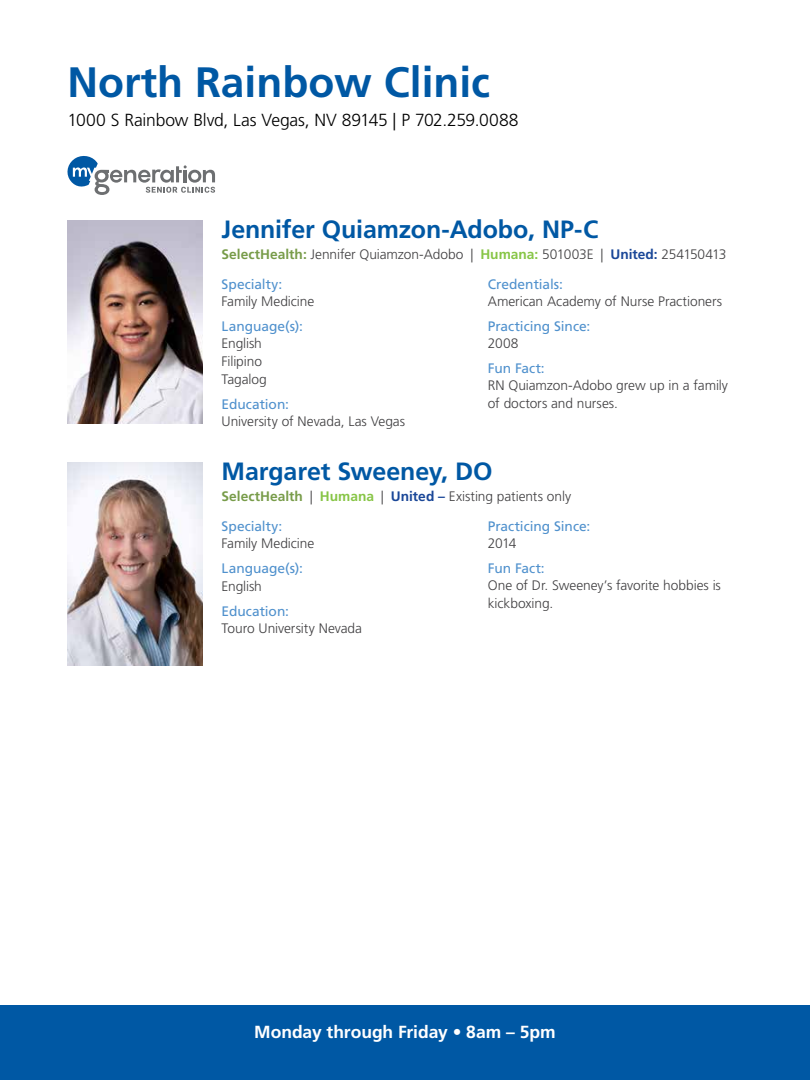
<style>
.page{position:relative;width:810px;height:1080px;background:#fff}
.page>*{position:absolute;margin:0;border:0;box-sizing:border-box;transform-origin:0 0}
.t1{font:700 42.5px "Frutiger LT Std";color:#0058a4}
.t2{font:700 25px "Frutiger LT Std";letter-spacing:-.005em;color:#0058a4}
.t3{font:300 17.5px "Frutiger LT Std";letter-spacing:-.01em;color:#000}
.t4{font:700 17.5px "Frutiger LT Std";letter-spacing:-.005em;color:#fff}
.t5{font:300 13.75px/17.5px "Frutiger LT Std";letter-spacing:-.005em;color:#414042}
.t6{font:13.75px "Frutiger LT Std";color:#5091cd}
.s1{font-weight:700;color:#789c4a}
.s2{font-weight:700;color:#87c546}
.s3{font-weight:700;color:#1a4798}
</style>
<div class="page">
<div style="left:0;top:1005px;width:810px;height:75px;background:#0058a4"></div>
<svg style="left:68px;top:156px;width:147px;height:39px"></svg>
<img style="left:68px;top:221px;width:134px;height:202px">
<img style="left:68px;top:463px;width:134px;height:202px">
<h1 class="t1" style="left:68px;top:57px;width:424px">North Rainbow Clinic</h1>
<p class="t3" style="left:68px;top:110px;width:453px">1000 S Rainbow Blvd, Las Vegas, NV 89145 | P 702.259.0088</p>
<h2 class="t2" style="left:222px;top:215px;width:378px">Jennifer Quiamzon-Adobo, NP-C</h2>
<p class="t6" style="left:222px;top:276px;width:62px">Specialty:</p>
<p class="t5" style="left:222px;top:293px;width:94px">Family Medicine</p>
<p class="t6" style="left:222px;top:318px;width:83px">Language(s):</p>
<p class="t5" style="left:222px;top:335px;width:42px">English<br>Filipino</p>
<p class="t5" style="left:222px;top:371px;width:47px">Tagalog</p>
<p class="t6" style="left:222px;top:396px;width:69px">Education:</p>
<p class="t5" style="left:222px;top:413px;width:185px">University of Nevada, Las Vegas</p>
<p class="t5" style="left:222px;top:245px;width:506px"><span class="s1">SelectHealth:</span> Jennifer Quiamzon-Adobo | <span class="s2">Humana:</span> 501003E | <span class="s3">United:</span> 254150413</p>
<p class="t6" style="left:488px;top:276px;width:77px">Credentials:</p>
<p class="t5" style="left:488px;top:293px;width:236px">American Academy of Nurse Practioners</p>
<p class="t6" style="left:488px;top:318px;width:104px">Practicing Since:</p>
<p class="t5" style="left:488px;top:335px;width:32px">2008</p>
<p class="t6" style="left:488px;top:360px;width:59px">Fun Fact:</p>
<p class="t5" style="left:488px;top:377px;width:242px">RN Quiamzon-Adobo grew up in a family of doctors and nurses.</p>
<h2 class="t2" style="left:222px;top:457px;width:272px">Margaret Sweeney, DO</h2>
<p class="t6" style="left:222px;top:518px;width:62px">Specialty:</p>
<p class="t5" style="left:222px;top:535px;width:94px">Family Medicine</p>
<p class="t6" style="left:222px;top:560px;width:83px">Language(s):</p>
<p class="t5" style="left:222px;top:578px;width:42px">English</p>
<p class="t6" style="left:222px;top:603px;width:69px">Education:</p>
<p class="t5" style="left:222px;top:620px;width:142px">Touro University Nevada</p>
<p class="t5" style="left:222px;top:487px;width:351px"><span class="s1">SelectHealth</span> | <span class="s2">Humana</span> | <span class="s3">United –</span> Existing patients only</p>
<p class="t6" style="left:488px;top:518px;width:104px">Practicing Since:</p>
<p class="t5" style="left:488px;top:535px;width:30px">2014</p>
<p class="t6" style="left:488px;top:560px;width:59px">Fun Fact:</p>
<p class="t5" style="left:488px;top:577px;width:235px">One of Dr. Sweeney’s favorite hobbies is kickboxing.</p>
<p class="t4" style="left:254px;top:1021px;width:303px">Monday through Friday • 8am – 5pm</p>
</div>
